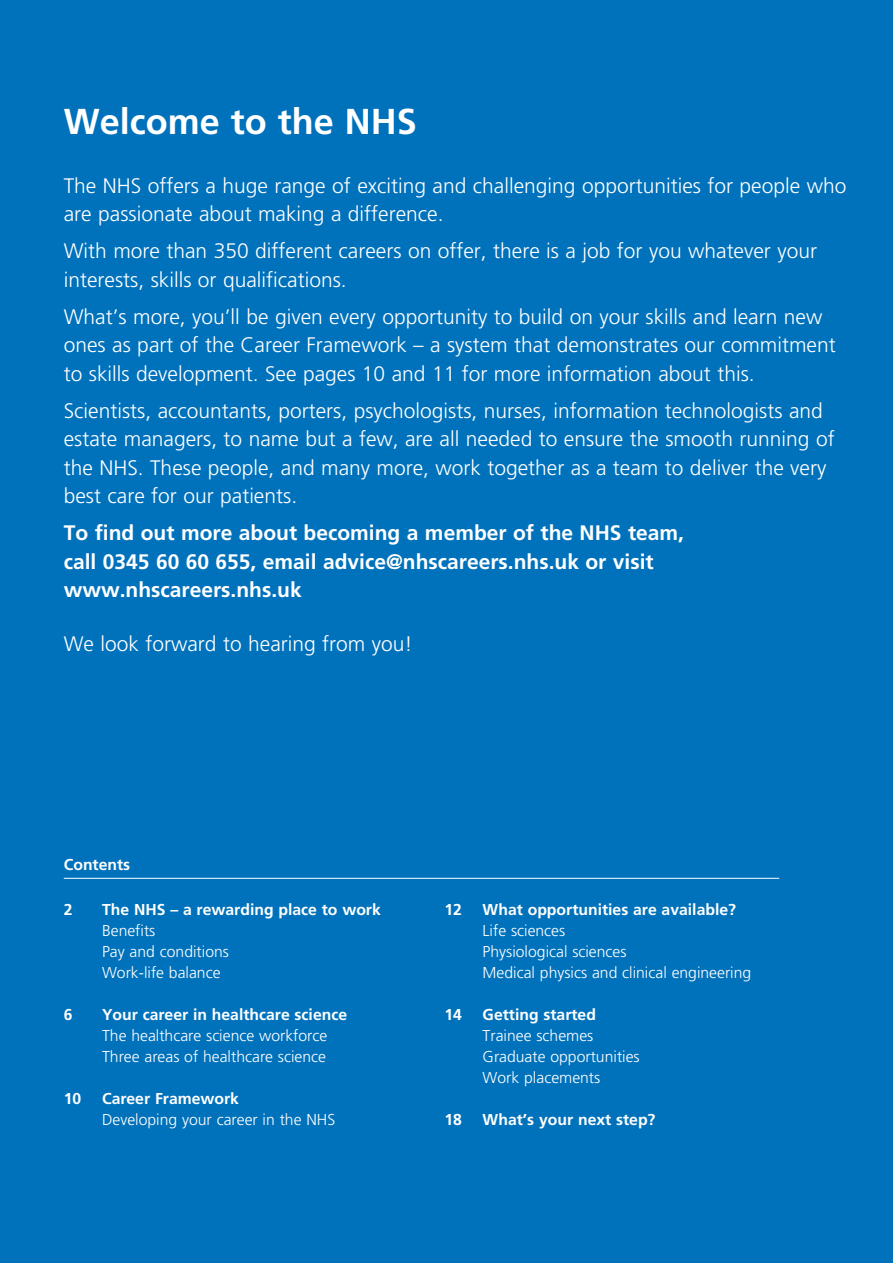
<style>
.page{position:relative;width:893px;height:1263px;background:#0072bc}
.page>*{position:absolute;margin:0;border:0;box-sizing:border-box;transform-origin:0 0}
.t1{font:700 36px "Frutiger";color:#fff}
.t2{font:300 21px/28.5px "Frutiger";color:#fff}
.t3{font:700 21px/28.5px "Frutiger";color:#fff}
.Contents_-_light{font:300 15.75px "Frutiger";color:#fff}
.Body{font:700 15.75px "Frutiger";color:#fff}
</style>
<div class="page">
<hr style="left:64px;top:878px;width:715px;height:1px;background:#fff">
<p class="t1" style="left:64px;top:101px;width:355px">Welcome to the NHS</p>
<p class="t2" style="left:64px;top:171px;width:784px">The NHS offers a huge range of exciting and challenging opportunities for people who are passionate about making a difference.</p>
<p class="t2" style="left:64px;top:237px;width:755px">With more than 350 different careers on offer, there is a job for you whatever your interests, skills or qualifications.</p>
<p class="t2" style="left:64px;top:302px;width:773px">What’s more, you’ll be given every opportunity to build on your skills and learn new ones as part of the Career Framework – a system that demonstrates our commitment to skills development. See pages 10 and 11 for more information about this.</p>
<p class="t2" style="left:64px;top:396px;width:772px">Scientists, accountants, porters, psychologists, nurses, information technologists and estate managers, to name but a few, are all needed to ensure the smooth running of the NHS. These people, and many more, work together as a team to deliver the very best care for our patients.</p>
<p class="t3" style="left:64px;top:519px;width:622px">To find out more about becoming a member of the NHS team, call 0345 60 60 655, email advice@nhscareers.nhs.uk or visit www.nhscareers.nhs.uk</p>
<p class="t2" style="left:64px;top:630px;width:350px">We look forward to hearing from you!</p>
<p class="Body" style="left:64px;top:855px;width:68px">Contents</p>
<p class="Body" style="left:64px;top:900px;width:10px">2</p>
<p class="Body" style="left:102px;top:900px;width:280px">The NHS – a rewarding place to work</p>
<p class="Contents_-_light" style="left:102px;top:922px;width:55px">Benefits</p>
<p class="Contents_-_light" style="left:102px;top:943px;width:128px">Pay and conditions</p>
<p class="Contents_-_light" style="left:102px;top:964px;width:120px">Work-life balance</p>
<p class="Body" style="left:64px;top:1005px;width:10px">6</p>
<p class="Body" style="left:102px;top:1005px;width:247px">Your career in healthcare science</p>
<p class="Contents_-_light" style="left:102px;top:1027px;width:227px">The healthcare science workforce</p>
<p class="Contents_-_light" style="left:102px;top:1048px;width:226px">Three areas of healthcare science</p>
<p class="Body" style="left:64px;top:1089px;width:19px">10</p>
<p class="Body" style="left:102px;top:1089px;width:138px">Career Framework</p>
<p class="Contents_-_light" style="left:102px;top:1111px;width:235px">Developing your career in the NHS</p>
<p class="Body" style="left:444px;top:900px;width:19px">12</p>
<p class="Body" style="left:483px;top:900px;width:255px">What opportunities are available?</p>
<p class="Contents_-_light" style="left:483px;top:922px;width:84px">Life sciences</p>
<p class="Contents_-_light" style="left:483px;top:943px;width:145px">Physiological sciences</p>
<p class="Contents_-_light" style="left:483px;top:964px;width:270px">Medical physics and clinical engineering</p>
<p class="Body" style="left:444px;top:1005px;width:19px">14</p>
<p class="Body" style="left:483px;top:1005px;width:115px">Getting started</p>
<p class="Contents_-_light" style="left:483px;top:1027px;width:112px">Trainee schemes</p>
<p class="Contents_-_light" style="left:483px;top:1048px;width:159px">Graduate opportunities</p>
<p class="Contents_-_light" style="left:483px;top:1069px;width:119px">Work placements</p>
<p class="Body" style="left:444px;top:1110px;width:19px">18</p>
<p class="Body" style="left:483px;top:1110px;width:174px">What’s your next step?</p>
</div>
